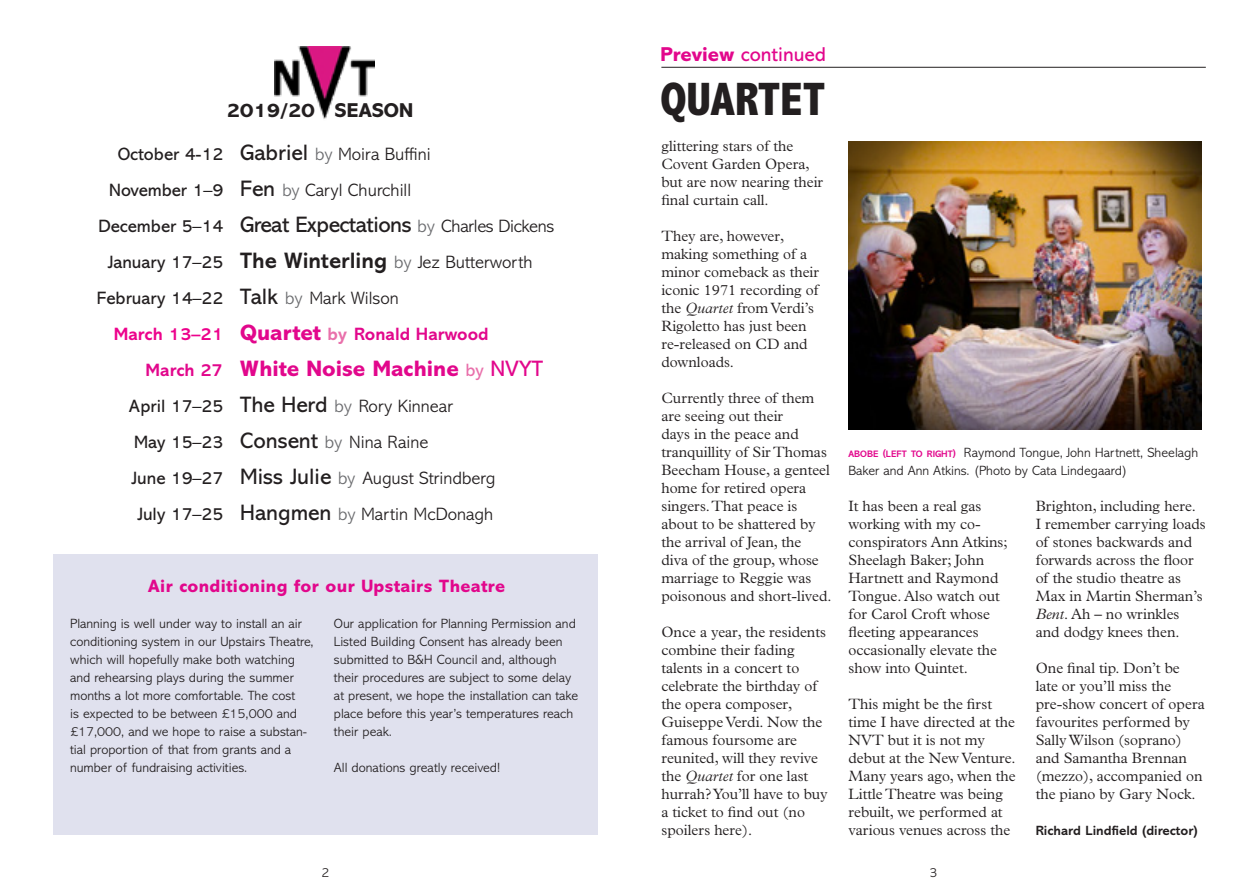
<style>
.page{position:relative;width:1259px;height:893px;background:#fff}
.page>*{position:absolute;margin:0;border:0;box-sizing:border-box;transform-origin:0 0}
.A_Head_-_Abadi{font:800 condensed 47.25px "Abadi MT Std";color:#231f20}
.New_season_titles{font:22.5px "Abadi MT Std";letter-spacing:-.02em;color:#231f20}
.New_season_titles-2{font:800 22.5px "Abadi MT Std";color:#e2078c}
.Sur_A_Head_-_Abadi{font:20.25px "Abadi MT Std";color:#e2078c}
.New_season_head_-_TO{font:800 20.25px "Abadi MT Std";color:#231f20}
.New_season_head{font:800 20.25px "Abadi MT Std";color:#231f20}
.New_season_titles-3{font:300 18px "Abadi MT Std";color:#231f20}
.New_season_dates___a{font:18px "Abadi MT Std";color:#231f20}
.C_head_-_Abadi{font:800 18px "Abadi MT Std";letter-spacing:.02em;color:#e2078c}
.New_season_titles-4{font:700 18px "Abadi MT Std";color:#e2078c}
.New_season_dates___a-2{font:700 18px "Abadi MT Std";color:#ed028c}
.New_season_dates___a-3{font:700 18px "Abadi MT Std";color:#e2078c}
.Body_copy___Plantin{font:300 15px/18px "Plantin Std";color:#231f20}
.Body_copy___Abadi{font:300 13.5px/18px "Abadi MT Std";color:#231f20}
.Caption_-_Abadi{font:300 13.5px/18px "Abadi MT Std";color:#231f20}
.Byline___Abadi_copy{font:700 13.5px "Abadi MT Std";color:#231f20}
.Running_Footer___Aba{font:300 13.5px "Abadi MT Std";color:#231f20}
.s1{font-weight:400;font-size:22.5px}
.s2{color:#6c6d70}
.s3{font-weight:300;font-size:18px;color:#6c6d70}
.s4{font-weight:300;font-size:18px}
.s5{font-weight:700;font-size:22.5px}
.s6{font-weight:800;font-size:22.5px}
.s7{color:#e970ab}
.s8{font-weight:400;font-size:18px;color:#e970ab}
.s9{font-weight:400}
.s10{font-weight:800}
.s11{font-style:italic}
.s12{font-weight:700;font-size:9.45px;color:#e2078c}
.s13{font-weight:700;font-size:9.75px;color:#e2078c}
</style>
<div class="page">
<hr style="left:661px;top:67px;width:544px;height:1px;background:#231f20">
<img style="left:275px;top:46px;width:99px;height:73px">
<img style="left:848px;top:141px;width:354px;height:289px">
<div style="left:53px;top:554px;width:544px;height:281px;background:#e0e1ee"></div>
<p class="New_season_head_-_TO" style="left:227px;top:99px;width:89px">2019/20</p>
<p class="New_season_head" style="left:335px;top:99px;width:80px">SEASON</p>
<p class="New_season_dates___a" style="left:118px;top:144px;width:107px">October 4-12</p>
<p class="New_season_dates___a" style="left:109px;top:180px;width:115px">November 1–9</p>
<p class="New_season_dates___a" style="left:99px;top:216px;width:126px">December 5–14</p>
<p class="New_season_dates___a" style="left:107px;top:252px;width:117px">January 17–25</p>
<p class="New_season_dates___a" style="left:97px;top:288px;width:128px">February 14–22</p>
<p class="New_season_dates___a-2" style="left:114px;top:323px;width:111px">March 13–21</p>
<p class="New_season_dates___a-3" style="left:146px;top:359px;width:79px">March 27</p>
<p class="New_season_dates___a" style="left:129px;top:396px;width:96px">April 17–25</p>
<p class="New_season_dates___a" style="left:134px;top:432px;width:91px">May 15–23</p>
<p class="New_season_dates___a" style="left:131px;top:468px;width:94px">June 19–27</p>
<p class="New_season_dates___a" style="left:137px;top:504px;width:88px">July 17–25</p>
<p class="New_season_titles-3" style="left:240px;top:144px;width:192px"><span class="s1">Gabriel</span> <span class="s2">by</span> Moira Buffini</p>
<p class="New_season_titles-3" style="left:240px;top:180px;width:172px"><span class="s1">Fen</span> <span class="s2">by</span> Caryl Churchill</p>
<p class="New_season_titles" style="left:240px;top:212px;width:315px">Great Expectations <span class="s3">by</span> <span class="s4">Charles Dickens</span></p>
<p class="New_season_titles-3" style="left:240px;top:252px;width:294px"><span class="s5">The Winterling</span> <span class="s2">by</span> Jez Butterworth</p>
<p class="New_season_titles-3" style="left:240px;top:288px;width:160px"><span class="s1">Talk</span> <span class="s2">by</span> Mark Wilson</p>
<p class="New_season_titles-4" style="left:240px;top:323px;width:250px"><span class="s6">Quartet</span> <span class="s7">by</span> Ronald Harwood</p>
<p class="New_season_titles-2" style="left:240px;top:355px;width:304px">White Noise Machine <span class="s8">by</span> <span class="s9">NVYT</span></p>
<p class="New_season_titles-3" style="left:240px;top:396px;width:214px"><span class="s1">The Herd</span> <span class="s2">by</span> Rory Kinnear</p>
<p class="New_season_titles-3" style="left:240px;top:432px;width:190px"><span class="s1">Consent</span> <span class="s2">by</span> Nina Raine</p>
<p class="New_season_titles-3" style="left:240px;top:468px;width:257px"><span class="s1">Miss Julie</span> <span class="s2">by</span> August Strindberg</p>
<p class="New_season_titles-3" style="left:240px;top:504px;width:254px"><span class="s1">Hangmen</span> <span class="s2">by</span> Martin McDonagh</p>
<p class="C_head_-_Abadi" style="left:148px;top:576px;width:359px">Air conditioning for our Upstairs Theatre</p>
<p class="Body_copy___Abadi" style="left:70px;top:614px;width:245px">Planning is well under way to install an air conditioning system in our Upstairs Theatre, which will hopefully make both watching and rehearsing plays during the summer months a lot more comfortable. The cost<br>is expected to be between £15,000 and £17,000, and we hope to raise a substan&shy;tial proportion of that from grants and a number of fundraising activities.</p>
<p class="Body_copy___Abadi" style="left:334px;top:614px;width:246px">Our application for Planning Permission and Listed Building Consent has already been submitted to B&amp;H Council and, although their procedures are subject to some delay at present, we hope the installation can take place before this year’s temperatures reach their peak.</p>
<p class="Body_copy___Abadi" style="left:334px;top:758px;width:168px">All donations greatly received!</p>
<p class="Running_Footer___Aba" style="left:321px;top:866px;width:10px">2</p>
<p class="Sur_A_Head_-_Abadi" style="left:660px;top:43px;width:167px"><span class="s10">Preview</span> continued</p>
<p class="A_Head_-_Abadi" style="left:660px;top:73px;width:167px">QUARTET</p>
<p class="Body_copy___Plantin" style="left:661px;top:137px;width:163px">glittering stars of the<br>Covent Garden Opera, but are now nearing their final curtain call.</p>
<p class="Body_copy___Plantin" style="left:661px;top:227px;width:159px">They are, however, making something of a minor comeback as their iconic 1971 recording of the <span class="s11">Quartet</span> from Verdi’s<br>Rigoletto has just been re-released on CD and downloads.</p>
<p class="Body_copy___Plantin" style="left:661px;top:389px;width:172px">Currently three of them are seeing out their<br>days in the peace and tranquillity of Sir Thomas<br>Beecham House, a genteel home for retired opera singers. That peace is about to be shattered by the arrival of Jean, the diva of the group, whose marriage to Reggie was poisonous and short-lived.</p>
<p class="Body_copy___Plantin" style="left:661px;top:623px;width:168px">Once a year, the residents combine their fading talents in a concert to celebrate the birthday of the opera composer,<br>Guiseppe Verdi. Now the famous foursome are reunited, will they revive the <span class="s11">Quartet</span> for one last hurrah? You’ll have to buy a ticket to find out (no spoilers here).</p>
<p class="Caption_-_Abadi" style="left:848px;top:443px;width:351px"><span class="s12">ABOBE</span> <span class="s13">(</span><span class="s12">LEFT TO RIGHT</span><span class="s13">)</span> Raymond Tongue, John Hartnett, Sheelagh<br>Baker and Ann Atkins. (Photo by Cata Lindegaard)</p>
<p class="Body_copy___Plantin" style="left:848px;top:497px;width:160px">It has been a real gas working with my co&shy;conspirators Ann Atkins;<br>Sheelagh Baker; John<br>Hartnett and Raymond<br>Tongue. Also watch out for Carol Croft whose fleeting appearances occasionally elevate the show into Quintet.</p>
<p class="Body_copy___Plantin" style="left:848px;top:695px;width:169px">This might be the first time I have directed at the<br>NVT but it is not my debut at the New Venture.<br>Many years ago, when the<br>Little Theatre was being rebuilt, we performed at various venues across the</p>
<p class="Body_copy___Abadi" style="left:929px;top:864px;width:10px">3</p>
<p class="Body_copy___Plantin" style="left:1035px;top:497px;width:172px">Brighton, including here.<br>I remember carrying loads of stones backwards and forwards across the floor of the studio theatre as<br>Max in Martin Sherman’s<br><span class="s11">Bent</span>. Ah – no wrinkles and dodgy knees then.</p>
<p class="Body_copy___Plantin" style="left:1035px;top:659px;width:171px">One final tip. Don’t be late or you’ll miss the pre-show concert of opera favourites performed by<br>Sally Wilson (soprano) and Samantha Brennan (mezzo), accompanied on the piano by Gary Nock.</p>
<p class="Byline___Abadi_copy" style="left:1035px;top:822px;width:164px">Richard Lindfield (director)</p>
</div>
